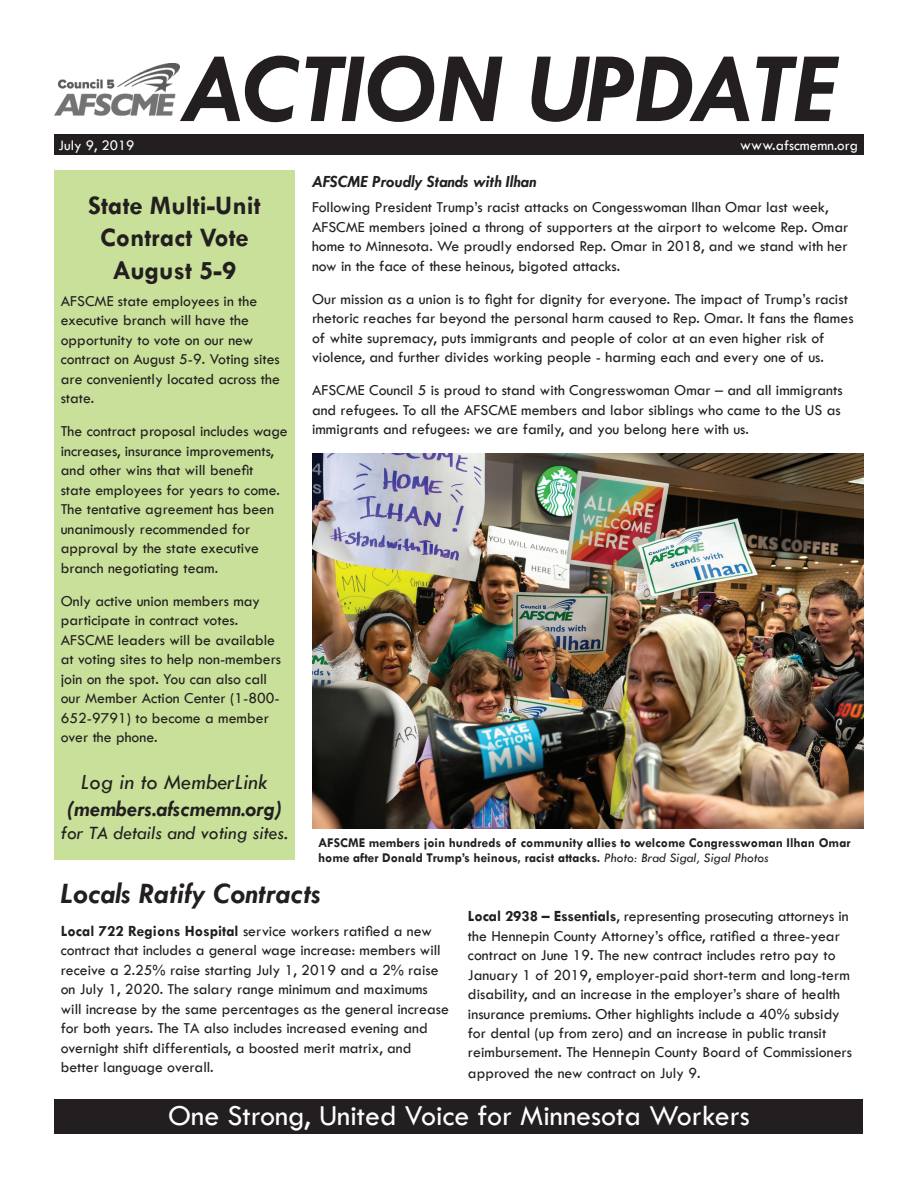
<style>
.page{position:relative;width:918px;height:1188px;background:#fff}
.page>*{position:absolute;margin:0;border:0;box-sizing:border-box;transform-origin:0 0}
.t1{font:italic 700 100.5px "Tw Cen";color:#231f20}
.t2{font:30px "Tw Cen";color:#fff}
.t3{font:italic 700 30px "Tw Cen";color:#231f20}
.t4{font:700 27px/32.4px "Tw Cen";color:#231f20;text-align:center}
.t5{font:italic 700 22.5px "Tw Cen";color:#231f20}
.t6{font:italic 22.5px "Tw Cen";color:#231f20}
.t7{font:italic 19.5px "Tw Cen";color:#231f20}
.t8{font:italic 700 17.25px "Tw Cen";color:#231f20}
.t9{font:15.75px/19.5px "Tw Cen";color:#231f20}
.t10{font:15px "Tw Cen";color:#fff}
.t11{font:700 13.5px/15px "Tw Cen";color:#231f20}
.s1{font-size:16.5px}
.s2{font-weight:400;font-style:italic}
.s3{font-weight:700}
</style>
<div class="page">
<div style="left:55px;top:1100px;width:808px;height:34px;background:#231f20"></div>
<div style="left:54px;top:134px;width:810px;height:21px;background:#231f20"></div>
<img style="left:54px;top:64px;width:125px;height:52px">
<div style="left:54px;top:171px;width:241px;height:689px;background:#c8e099"></div>
<img style="left:312px;top:454px;width:552px;height:375px">
<h1 class="t1" style="left:182px;top:29px;width:656px">ACTION UPDATE</h1>
<p class="t10" style="left:58px;top:136px;width:78px">July 9, 2019</p>
<p class="t10" style="left:740px;top:136px;width:119px"><span class="s1">www.</span>afscmemn.org</p>
<h3 class="t4" style="left:88px;top:188px;width:174px">State Multi-Unit<br>Contract Vote<br>August 5-9</h3>
<p class="t9" style="left:61px;top:291px;width:221px">AFSCME state employees in the executive branch will have the opportunity to vote on our new contract on August 5-9. Voting sites are conveniently located across the state.</p>
<p class="t9" style="left:61px;top:421px;width:229px">The contract proposal includes wage increases, insurance improvements, and other wins that will benefit<br>state employees for years to come.<br>The tentative agreement has been unanimously recommended for approval by the state executive branch negotiating team.</p>
<p class="t9" style="left:61px;top:591px;width:222px">Only active union members may participate in contract votes.<br>AFSCME leaders will be available at voting sites to help non-members join on the spot. You can also call our Member Action Center (1-800-<br>652-9791) to become a member over the phone.</p>
<h3 class="t6" style="left:81px;top:768px;width:189px">Log in to MemberLink</h3>
<h3 class="t5" style="left:67px;top:795px;width:216px">(members.afscmemn.org)</h3>
<p class="t7" style="left:61px;top:821px;width:229px">for TA details and voting sites.</p>
<p class="t8" style="left:312px;top:171px;width:226px">AFSCME Proudly Stands with Ilhan</p>
<p class="t9" style="left:312px;top:198px;width:538px">Following President Trump’s racist attacks on Congesswoman Ilhan Omar last week, AFSCME members joined a throng of supporters at the airport to welcome Rep. Omar home to Minnesota. We proudly endorsed Rep. Omar in 2018, and we stand with her now in the face of these heinous, bigoted attacks.</p>
<p class="t9" style="left:312px;top:289px;width:543px">Our mission as a union is to fight for dignity for everyone. The impact of Trump’s racist rhetoric reaches far beyond the personal harm caused to Rep. Omar. It fans the flames of white supremacy, puts immigrants and people of color at an even higher risk of violence, and further divides working people - harming each and every one of us.</p>
<p class="t9" style="left:312px;top:381px;width:532px">AFSCME Council 5 is proud to stand with Congresswoman Omar – and all immigrants and refugees. To all the AFSCME members and labor siblings who came to the US as immigrants and refugees: we are family, and you belong here with us.</p>
<p class="t11" style="left:318px;top:835px;width:534px">AFSCME members join hundreds of community allies to welcome Congresswoman Ilhan Omar home after Donald Trump’s heinous, racist attacks. <span class="s2">Photo: Brad Sigal, Sigal Photos</span></p>
<h2 class="t3" style="left:61px;top:875px;width:262px">Locals Ratify Contracts</h2>
<p class="t9" style="left:61px;top:921px;width:390px"><span class="s3">Local 722 Regions Hospital</span> service workers ratified a new contract that includes a general wage increase: members will receive a 2.25% raise starting July 1, 2019 and a 2% raise on July 1, 2020. The salary range minimum and maximums will increase by the same percentages as the general increase for both years. The TA also includes increased evening and overnight shift differentials, a boosted merit matrix, and better language overall.</p>
<p class="t9" style="left:468px;top:906px;width:386px"><span class="s3">Local 2938 – Essentials</span>, representing prosecuting attorneys in the Hennepin County Attorney’s office, ratified a three-year contract on June 19. The new contract includes retro pay to January 1 of 2019, employer-paid short-term and long-term disability, and an increase in the employer’s share of health insurance premiums. Other highlights include a 40% subsidy for dental (up from zero) and an increase in public transit reimbursement. The Hennepin County Board of Commissioners</p>
<p class="t9" style="left:468px;top:1064px;width:234px">approved the new contract on July 9.</p>
<h2 class="t2" style="left:168px;top:1097px;width:583px">One Strong, United Voice for Minnesota Workers</h2>
</div>
